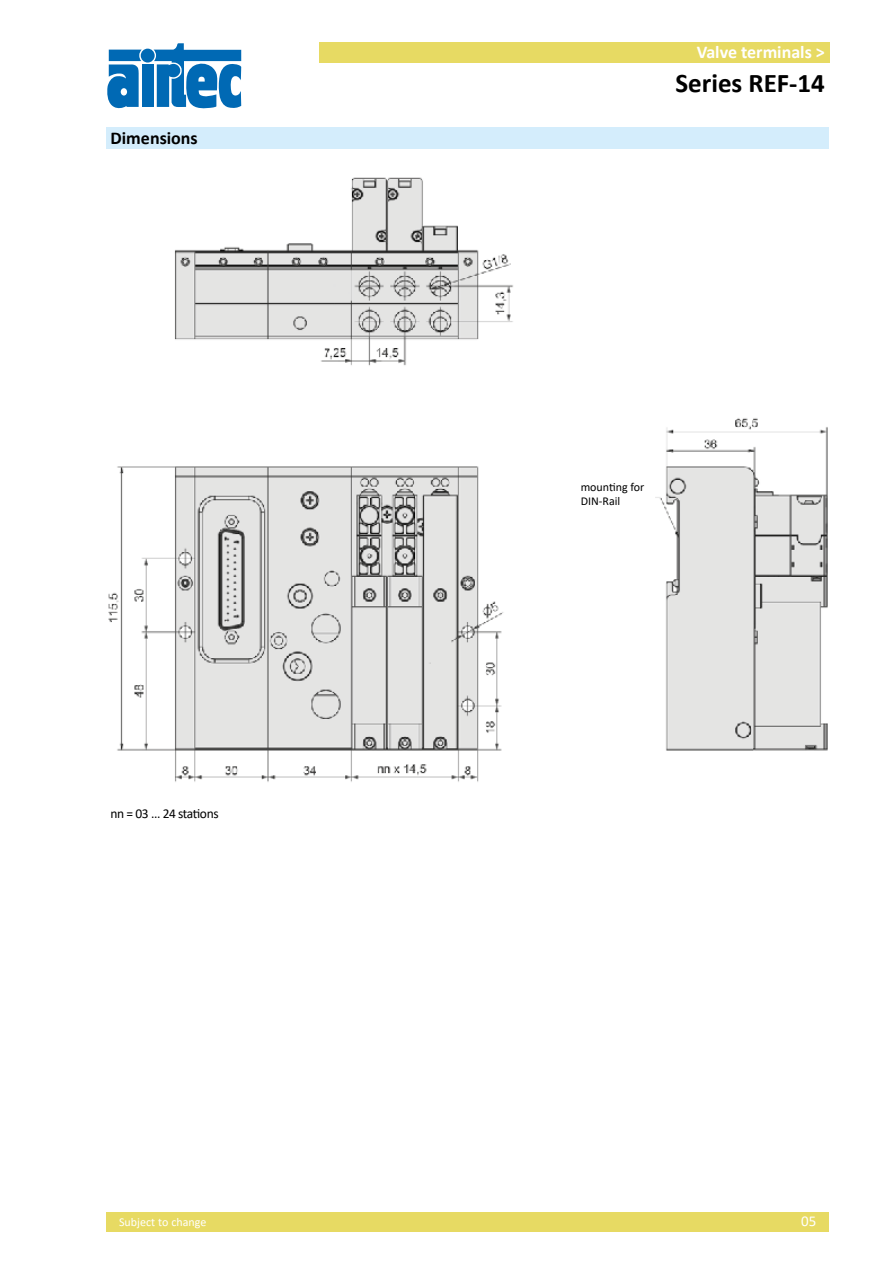
<style>
.page{position:relative;width:893px;height:1263px;background:#fff}
.page>*{position:absolute;margin:0;border:0;box-sizing:border-box;transform-origin:0 0}
.t1{font:700 27px "Calibri";color:#000}
.t2{font:700 18px "Calibri";color:#fff}
.t3{font:700 18px "Calibri";color:#000}
.t4{font:15px "Calibri";color:#fff}
.t5{font:13.5px "Calibri";letter-spacing:-.03em;color:#000}
.t6{font:12px/14.4px "Calibri";color:#000}
.t7{font:12px "Calibri";color:#fff}
</style>
<div class="page">
<div style="left:141px;top:49px;width:14px;height:14px;background:#0069b4;border-radius:50%"></div>
<div style="left:142px;top:64px;width:12px;height:43px;background:#0069b4"></div>
<svg style="left:107px;top:50px;width:35px;height:59px"></svg>
<svg style="left:154px;top:43px;width:87px;height:66px"></svg>
<div style="left:106px;top:1212px;width:723px;height:19px;background:#e7da63"></div>
<div style="left:319px;top:43px;width:510px;height:20px;background:#e7da63"></div>
<div style="left:106px;top:128px;width:723px;height:21px;background:#d4edfc"></div>
<img style="left:108px;top:177px;width:720px;height:605px">
<div style="left:566px;top:482px;width:89px;height:48px;background:#fff"></div>
<h2 class="t3" style="left:111px;top:125px;width:89px">Dimensions</h2>
<p class="t5" style="left:111px;top:804px;width:110px">nn = 03 ... 24 stations</p>
<h2 class="t2" style="left:697px;top:40px;width:130px">Valve terminals &gt;</h2>
<h1 class="t1" style="left:675px;top:64px;width:151px">Series REF-14</h1>
<p class="t6" style="left:581px;top:479px;width:65px">mounting for<br>DIN-Rail</p>
<p class="t7" style="left:119px;top:1214px;width:89px">Subject to change</p>
<p class="t4" style="left:801px;top:1211px;width:17px">05</p>
</div>
